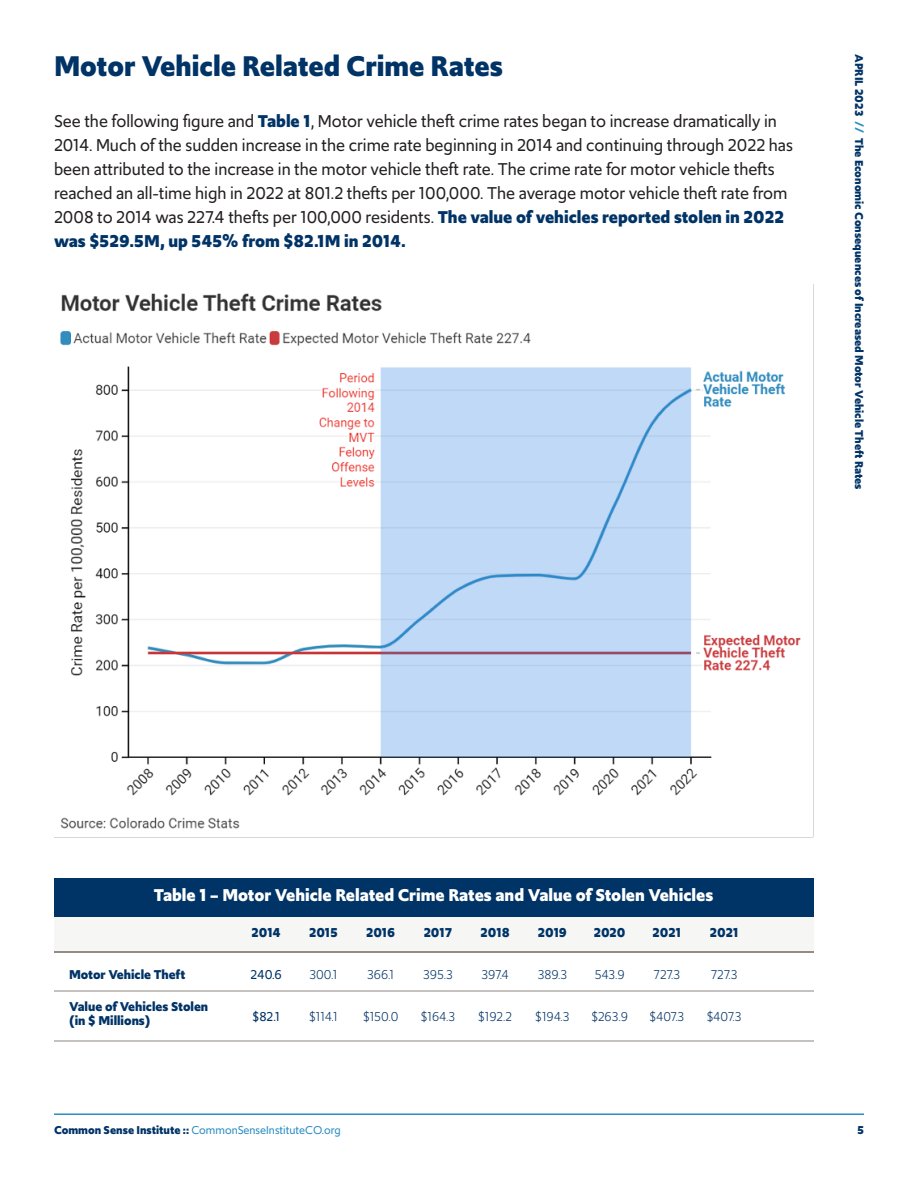
<style>
.page{position:relative;width:918px;height:1188px;background:#fff}
.page>*{position:absolute;margin:0;border:0;box-sizing:border-box;transform-origin:0 0}
.t1{font:700 30px "Upgrade";color:#036}
.t2{font:18px/24px "Upgrade";color:#231f20}
.t3{font:700 18px "Upgrade";color:#fff}
.t4{font:13.5px "Upgrade";color:#036}
.t5{font:700 13.5px/13.5px "Upgrade";color:#036}
.t6{font:13.5px "Upgrade";color:#036}
.t7{font:700 12px "Upgrade";color:#036}
.t8{font:12px "Upgrade";color:#298dc2}
.s1{font-weight:700;color:#036}
.s2{color:#298dc2}
</style>
<div class="page">
<hr style="left:54px;top:1113px;width:810px;height:2px;background:#298dc2">
<div style="left:54px;top:878px;width:759px;height:42px;background:#036"></div>
<div style="left:54px;top:917px;width:759px;height:35px;background:#f6f6f5"></div>
<hr style="left:54px;top:951px;width:759px;height:2px;background:#948c87">
<hr style="left:54px;top:1040px;width:759px;height:2px;background:#c5c1be">
<hr style="left:54px;top:990px;width:759px;height:2px;background:#c5c1be">
<img style="left:60px;top:293px;width:741px;height:536px">
<p class="t1" style="left:54px;top:47px;width:451px">Motor Vehicle Related Crime Rates</p>
<p class="t2" style="left:54px;top:109px;width:741px">See the following figure and <span class="s1">Table 1</span>, Motor vehicle theft crime rates began to increase dramatically in 2014. Much of the sudden increase in the crime rate beginning in 2014 and continuing through 2022 has been attributed to the increase in the motor vehicle theft rate. The crime rate for motor vehicle thefts reached an all-time high in 2022 at 801.2 thefts per 100,000. The average motor vehicle theft rate from 2008 to 2014 was 227.4 thefts per 100,000 residents. <span class="s1">The value of vehicles reported stolen in 2022 was $529.5M, up 545% from $82.1M in 2014.</span></p>
<p class="t7" style="left:867px;top:54px;width:437px;rotate:90deg">APRIL 2023 <span class="s2">//</span> The Economic Consequences of Increased Motor Vehicle Theft Rates</p>
<p class="t3" style="left:154px;top:883px;width:561px">Table 1 – Motor Vehicle Related Crime Rates and Value of Stolen Vehicles</p>
<p class="t5" style="left:69px;top:968px;width:118px">Motor Vehicle Theft</p>
<p class="t5" style="left:69px;top:1000px;width:141px">Value of Vehicles Stolen (in $ Millions)</p>
<p class="t5" style="left:252px;top:926px;width:31px">2014</p>
<p class="t6" style="left:250px;top:965px;width:33px">240.6</p>
<p class="t6" style="left:253px;top:1007px;width:29px">$82.1</p>
<p class="t5" style="left:309px;top:926px;width:30px">2015</p>
<p class="t4" style="left:310px;top:965px;width:29px">300.1</p>
<p class="t4" style="left:309px;top:1007px;width:30px">$114.1</p>
<p class="t5" style="left:366px;top:926px;width:31px">2016</p>
<p class="t4" style="left:367px;top:965px;width:28px">366.1</p>
<p class="t4" style="left:363px;top:1007px;width:37px">$150.0</p>
<p class="t5" style="left:424px;top:926px;width:30px">2017</p>
<p class="t4" style="left:423px;top:965px;width:31px">395.3</p>
<p class="t4" style="left:421px;top:1007px;width:36px">$164.3</p>
<p class="t5" style="left:481px;top:926px;width:31px">2018</p>
<p class="t4" style="left:482px;top:965px;width:29px">397.4</p>
<p class="t4" style="left:478px;top:1007px;width:35px">$192.2</p>
<p class="t5" style="left:538px;top:926px;width:31px">2019</p>
<p class="t4" style="left:538px;top:965px;width:31px">389.3</p>
<p class="t4" style="left:535px;top:1007px;width:36px">$194.3</p>
<p class="t5" style="left:594px;top:926px;width:33px">2020</p>
<p class="t4" style="left:595px;top:965px;width:31px">543.9</p>
<p class="t4" style="left:591px;top:1007px;width:38px">$263.9</p>
<p class="t5" style="left:653px;top:926px;width:30px">2021</p>
<p class="t4" style="left:654px;top:965px;width:28px">727.3</p>
<p class="t4" style="left:650px;top:1007px;width:36px">$407.3</p>
<p class="t5" style="left:710px;top:926px;width:30px">2021</p>
<p class="t4" style="left:711px;top:965px;width:28px">727.3</p>
<p class="t4" style="left:707px;top:1007px;width:36px">$407.3</p>
<p class="t8" style="left:54px;top:1122px;width:288px"><span class="s1">Common Sense Institute ::</span> CommonSenseInstituteCO.org</p>
<p class="t7" style="left:857px;top:1122px;width:8px">5</p>
</div>
